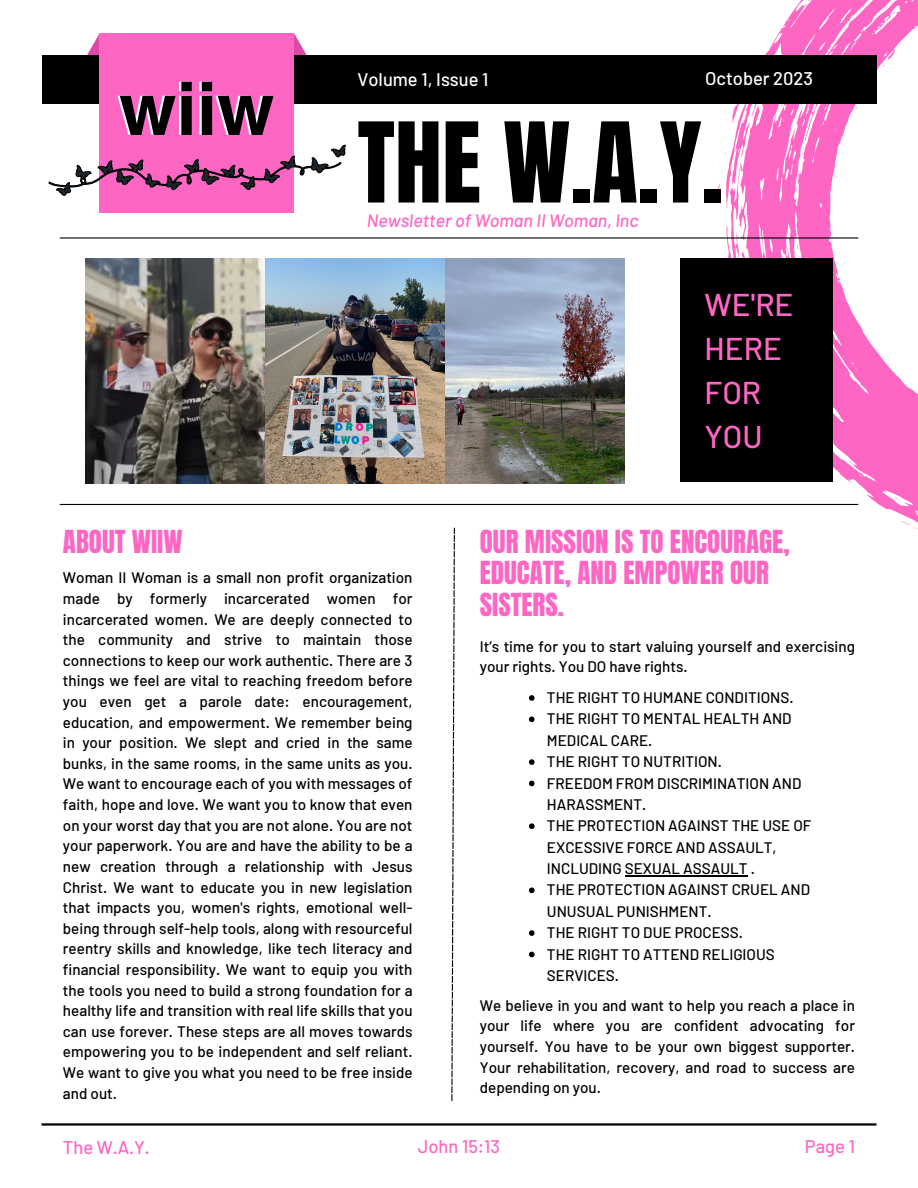
<style>
.page{position:relative;width:918px;height:1188px;background:#fff}
.page>*{position:absolute;margin:0;border:0;box-sizing:border-box;transform-origin:0 0}
.t1{font:94.5px "Anton";color:#000}
.t2{font:500 31.5px/43.8px "Barlow";color:#fe66c3}
.t3{font:27px/31.5px "Anton";color:#fe66c3}
.t4{font:500 18.3px "Barlow";color:#fff}
.t5{font:500 18.3px "Barlow";color:#fe66c3}
.t6{font:italic 500 18px "Barlow";color:#fe66c3}
.t7{font:500 15.3px/20.5px "Barlow";color:#000}
</style>
<div class="page">
<svg style="left:87px;top:34px;width:12px;height:21px"></svg>
<svg style="left:294px;top:34px;width:13px;height:21px"></svg>
<svg style="left:591px;top:0;width:327px;height:530px"></svg>
<svg style="left:714px;top:183px;width:10px;height:11px"></svg>
<svg style="left:697px;top:226px;width:77px;height:32px"></svg>
<svg style="left:713px;top:104px;width:69px;height:19px"></svg>
<svg style="left:795px;top:244px;width:5px;height:5px"></svg>
<div style="left:42px;top:55px;width:834px;height:49px;background:#000"></div>
<div style="left:99px;top:34px;width:195px;height:179px;background:#fe66c3"></div>
<svg style="left:451px;top:528px;width:4px;height:573px"></svg>
<div style="left:680px;top:258px;width:153px;height:224px;background:#000"></div>
<img style="left:85px;top:258px;width:540px;height:226px">
<hr style="left:60px;top:504px;width:798px;height:1px;background:#000">
<hr style="left:60px;top:237px;width:798px;height:2px;background:#000">
<svg style="left:118px;top:82px;width:156px;height:53px"></svg>
<hr style="left:42px;top:1123px;width:834px;height:3px;background:#000">
<svg style="left:49px;top:145px;width:297px;height:51px"></svg>
<svg style="left:529px;top:695px;width:6px;height:6px"></svg>
<svg style="left:529px;top:717px;width:6px;height:5px"></svg>
<svg style="left:529px;top:759px;width:6px;height:6px"></svg>
<svg style="left:529px;top:781px;width:6px;height:5px"></svg>
<svg style="left:529px;top:823px;width:6px;height:6px"></svg>
<hr style="left:625px;top:875px;width:123px;height:1px;background:#000">
<svg style="left:529px;top:888px;width:6px;height:5px"></svg>
<svg style="left:529px;top:930px;width:6px;height:6px"></svg>
<svg style="left:529px;top:952px;width:6px;height:5px"></svg>
<p class="t4" style="left:357px;top:67px;width:133px">Volume 1, Issue 1</p>
<p class="t4" style="left:705px;top:67px;width:110px">October 2023</p>
<p class="t1" style="left:357px;top:95px;width:367px">THE W.A.Y.</p>
<p class="t6" style="left:367px;top:209px;width:273px">Newsletter of Woman II Woman, Inc</p>
<p class="t3" style="left:63px;top:527px;width:121px">ABOUT WIIW</p>
<p class="t7" style="left:63px;top:567px;width:351px;text-align:justify">Woman II Woman is a small non profit organization made by formerly incarcerated women for incarcerated women. We are deeply connected to the community and strive to maintain those connections to keep our work authentic. There are 3 things we feel are vital to reaching freedom before you even get a parole date: encouragement, education, and empowerment. We remember being in your position. We slept and cried in the same bunks, in the same rooms, in the same units as you.<br>We want to encourage each of you with messages of faith, hope and love. We want you to know that even on your worst day that you are not alone. You are not your paperwork. You are and have the ability to be a new creation through a relationship with Jesus Christ. We want to educate you in new legislation that impacts you, women's rights, emotional well&shy;being through self-help tools, along with resourceful reentry skills and knowledge, like tech literacy and financial responsibility. We want to equip you with the tools you need to build a strong foundation for a healthy life and transition with real life skills that you can use forever. These steps are all moves towards empowering you to be independent and self reliant.<br>We want to give you what you need to be free inside and out.</p>
<p class="t2" style="left:705px;top:282px;width:90px">WE'RE<br>HERE<br>FOR<br>YOU</p>
<p class="t3" style="left:480px;top:526px;width:311px">OUR MISSION IS TO ENCOURAGE,<br>EDUCATE, AND EMPOWER OUR<br>SISTERS.</p>
<p class="t7" style="left:480px;top:635px;width:377px">It’s time for you to start valuing yourself and exercising your rights. You DO have rights.</p>
<p class="t7" style="left:547px;top:687px;width:248px">THE RIGHT TO HUMANE CONDITIONS.</p>
<p class="t7" style="left:547px;top:708px;width:246px;line-height:21.3px">THE RIGHT TO MENTAL HEALTH AND<br>MEDICAL CARE.</p>
<p class="t7" style="left:547px;top:751px;width:176px">THE RIGHT TO NUTRITION.</p>
<p class="t7" style="left:547px;top:772px;width:256px;line-height:21.3px">FREEDOM FROM DISCRIMINATION AND<br>HARASSMENT.</p>
<p class="t7" style="left:547px;top:815px;width:266px;line-height:21.3px">THE PROTECTION AGAINST THE USE OF<br>EXCESSIVE FORCE AND ASSAULT,<br>INCLUDING SEXUAL ASSAULT .</p>
<p class="t7" style="left:547px;top:879px;width:265px;line-height:21.3px">THE PROTECTION AGAINST CRUEL AND<br>UNUSUAL PUNISHMENT.</p>
<p class="t7" style="left:547px;top:922px;width:198px">THE RIGHT TO DUE PROCESS.</p>
<p class="t7" style="left:547px;top:943px;width:229px;line-height:21.3px">THE RIGHT TO ATTEND RELIGIOUS<br>SERVICES.</p>
<p class="t7" style="left:480px;top:994px;width:377px;text-align:justify">We believe in you and want to help you reach a place in your life where you are confident advocating for yourself. You have to be your own biggest supporter.<br>Your rehabilitation, recovery, and road to success are depending on you.</p>
<p class="t5" style="left:63px;top:1136px;width:88px">The W.A.Y.</p>
<p class="t5" style="left:418px;top:1135px;width:84px">John 15:13</p>
<p class="t5" style="left:805px;top:1135px;width:52px">Page 1</p>
</div>
